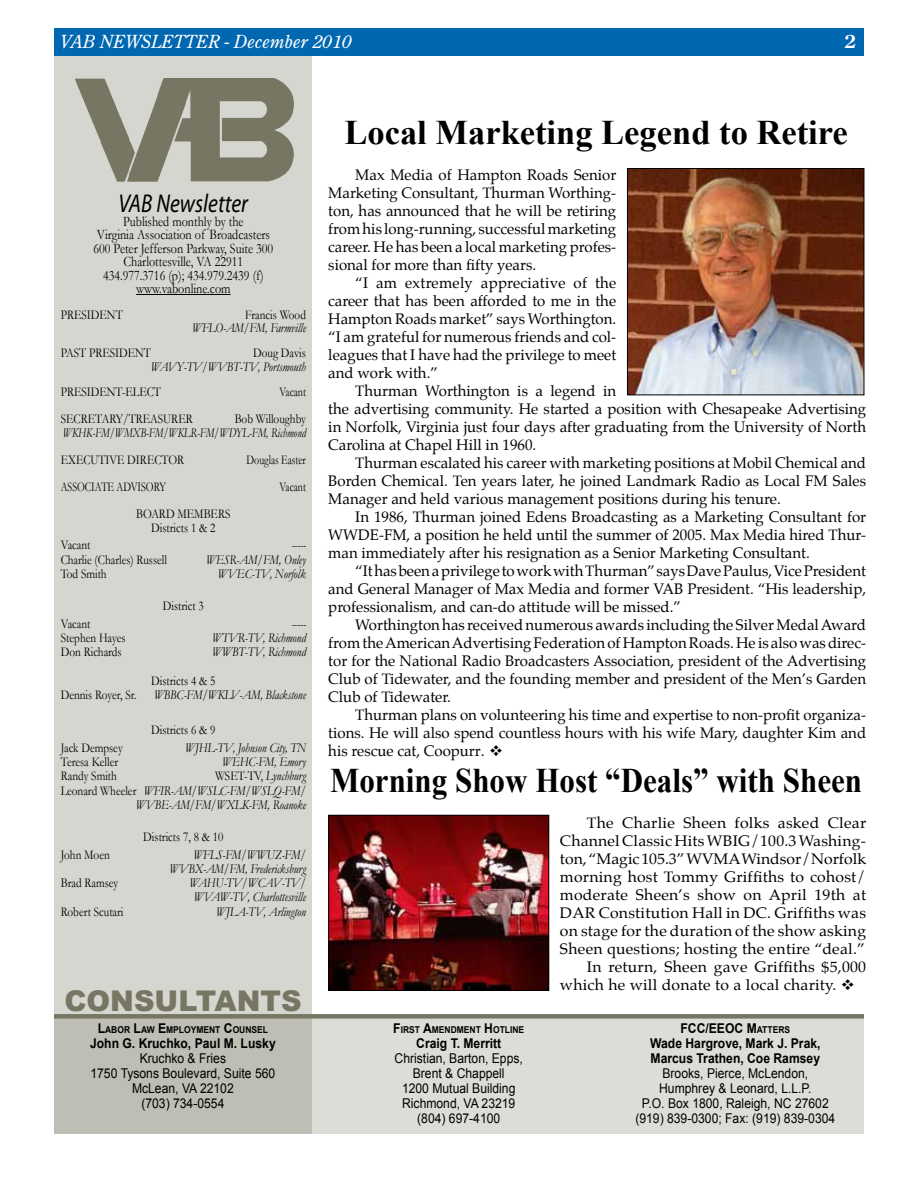
<style>
.page{position:relative;width:918px;height:1188px;background:#fff}
.page>*{position:absolute;margin:0;border:0;box-sizing:border-box;transform-origin:0 0}
.t1{font:700 34.5px "Times New Roman";color:#000;scale:.9 1}
.t2{font:700 34.5px "Times New Roman";color:#000}
.t3{font:900 28.5px "Arial";color:#767662}
.t4{font:italic 25.95px "Myriad";color:#000;scale:.83 1}
.t5{font:italic 18px "Century Old Style Std";color:#fff}
.t6{font:700 18px "Century Old Style Std";color:#fff}
.t7{font:15px/18px "Palatino";color:#000;text-align:justify}
.t8{font:15px "Palatino";color:#000;scale:1.05 1}
.t9{font:14.55px/13.5px "Garamond";color:#000;text-align:center;scale:.83 1}
.t10{font:italic 13.5px/14.2px "Garamond";color:#000;text-align:right;scale:.83 1}
.t11{font:13.5px/13.5px "Garamond";color:#000;text-align:center;scale:.83 1}
.t12{font:13.5px/15px "Arial";color:#000;text-align:center;scale:.9 1}
.t13{font:700 13.5px/15px "Arial";color:#000;text-align:center;scale:.9 1}
.t14{font:13.5px "Garamond";color:#000;scale:.74 1}
.t15{font:italic 13.5px "Garamond";color:#000;scale:.77 1}
.t16{font:700 9.45px "Arial";color:#000;scale:.9 1}
.s1{font-style:normal}
.s2{font-size:13.5px}
.s3{font-style:inherit}
.s4{font-size:9.45px}
</style>
<div class="page">
<div style="left:54px;top:38px;width:258px;height:1096px;background:#d6d6d0"></div>
<svg style="left:54px;top:1019px;width:810px;height:115px;background:#d3d3cc"></svg>
<hr style="left:136px;top:294px;width:95px;height:1px;background:#000">
<img style="left:75px;top:78px;width:218px;height:103px">
<div style="left:54px;top:1014px;width:810px;height:5px;background:#767662"></div>
<div style="left:54px;top:28px;width:810px;height:28px;background:#0067b1"></div>
<img style="left:629px;top:170px;width:233px;height:223px">
<div style="left:627px;top:168px;width:237px;height:227px;border:1px solid #000"></div>
<img style="left:330px;top:817px;width:217px;height:172px">
<div style="left:328px;top:815px;width:221px;height:176px;border:1px solid #000"></div>
<p class="t5" style="left:60px;top:30px;width:293px">VAB NEWSLETTER - December 2010</p>
<p class="t6" style="left:845px;top:30px;width:13px">2</p>
<h3 class="t4" style="left:119px;top:191px;width:157px">VAB Newsletter</h3>
<p class="t9" style="left:93px;top:214px;width:218px">Published monthly by the<br>Virginia Association of Broadcasters<br>600 Peter Jefferson Parkway, Suite 300<br>Charlottesville, VA 22911<br>434.977.3716 (p); 434.979.2439 (f) www.vabonline.com</p>
<p class="t11" style="left:61px;top:307px;width:76px">PRESIDENT</p>
<p class="t11" style="left:245px;top:307px;width:75px">Francis Wood</p>
<p class="t10" style="left:192px;top:320px;width:139px">WFLO-AM/FM, Farmville</p>
<p class="t11" style="left:61px;top:346px;width:110px">PAST PRESIDENT</p>
<p class="t11" style="left:253px;top:346px;width:65px">Doug Davis</p>
<p class="t10" style="left:151px;top:359px;width:188px">WAVY-TV/WVBT-TV, Portsmouth</p>
<p class="t11" style="left:61px;top:385px;width:122px">PRESIDENT-ELECT</p>
<p class="t14" style="left:280px;top:383px;width:37px">Vacant</p>
<p class="t11" style="left:61px;top:412px;width:161px">SECRETARY/TREASURER</p>
<p class="t11" style="left:235px;top:412px;width:87px">Bob Willoughby</p>
<p class="t15" style="left:63px;top:425px;width:317px">WKHK-FM/WMXB-FM/WKLR-FM/WDYL-FM, Richmond</p>
<p class="t11" style="left:61px;top:453px;width:150px">EXECUTIVE DIRECTOR</p>
<p class="t14" style="left:247px;top:452px;width:82px">Douglas Easter</p>
<p class="t14" style="left:61px;top:479px;width:144px">ASSOCIATE ADVISORY</p>
<p class="t14" style="left:280px;top:479px;width:37px">Vacant</p>
<p class="t11" style="left:136px;top:507px;width:115px">BOARD MEMBERS<br>Districts 1 &amp; 2</p>
<p class="t11" style="left:61px;top:538px;width:37px">Vacant</p>
<p class="t10" style="left:291px;top:538px;width:19px">-----</p>
<p class="t11" style="left:61px;top:552px;width:130px">Charlie (Charles) Russell</p>
<p class="t10" style="left:206px;top:552px;width:122px">WESR-AM/FM, Onley</p>
<p class="t11" style="left:61px;top:567px;width:57px">Tod Smith</p>
<p class="t10" style="left:218px;top:566px;width:108px">WVEC-TV, Norfolk</p>
<p class="t11" style="left:163px;top:599px;width:51px">District 3</p>
<p class="t11" style="left:61px;top:616px;width:37px">Vacant</p>
<p class="t10" style="left:291px;top:616px;width:19px">-----</p>
<p class="t11" style="left:61px;top:631px;width:80px">Stephen Hayes</p>
<p class="t10" style="left:212px;top:630px;width:114px">WTVR-TV, Richmond</p>
<p class="t11" style="left:61px;top:645px;width:75px">Don Richards</p>
<p class="t10" style="left:212px;top:644px;width:115px">WWBT-TV, Richmond</p>
<p class="t11" style="left:151px;top:673px;width:79px">Districts 4 &amp; 5</p>
<p class="t11" style="left:61px;top:688px;width:93px">Dennis Royer, Sr.</p>
<p class="t10" style="left:154px;top:687px;width:185px">WBBC-FM/WKLV-AM, Blackstone</p>
<p class="t11" style="left:151px;top:723px;width:79px">Districts 6 &amp; 9</p>
<p class="t11" style="left:61px;top:741px;width:76px">Jack Dempsey</p>
<p class="t10" style="left:185px;top:740px;width:147px">WJHL-TV, Johnson City, TN</p>
<p class="t11" style="left:61px;top:755px;width:71px">Teresa Keller</p>
<p class="t10" style="left:222px;top:755px;width:103px">WEHC-FM, Emory</p>
<p class="t11" style="left:61px;top:769px;width:69px">Randy Smith</p>
<p class="t10" style="left:61px;top:769px;width:297px"><span class="s1">WSET-TV,</span> Lynchburg<br><span class="s1">Leonard Wheeler</span> WFIR-AM/WSLC-FM/WSLQ-FM/<br>WVBE-AM/FM/WXLK-FM, Roanoke</p>
<p class="t11" style="left:143px;top:830px;width:98px">Districts 7, 8 &amp; 10</p>
<p class="t11" style="left:61px;top:848px;width:61px">John Moen</p>
<p class="t10" style="left:169px;top:847px;width:166px">WFLS-FM/WWUZ-FM/<br>WVBX-AM/FM, Fredericksburg</p>
<p class="t11" style="left:61px;top:876px;width:71px">Brad Ramsey</p>
<p class="t10" style="left:189px;top:876px;width:142px;text-align:center">WAHU-TV/WCAV-TV/<br>WVAW-TV, Charlottesville</p>
<p class="t11" style="left:61px;top:905px;width:77px">Robert Scutari</p>
<p class="t10" style="left:216px;top:904px;width:110px">WJLA-TV, Arlington</p>
<h2 class="t3" style="left:64px;top:985px;width:239px">CONSULTANTS</h2>
<p class="t16" style="left:98px;top:1024px;width:191px"><span class="s2">L</span>ABOR <span class="s2">L</span>AW <span class="s2">E</span>MPLOYMENT <span class="s2">C</span>OUNSEL</p>
<p class="t13" style="left:90px;top:1036px;width:208px">John G. Kruchko, Paul M. Lusky</p>
<p class="t12" style="left:90px;top:1051px;width:207px">Kruchko &amp; Fries<br>1750 Tysons Boulevard, Suite 560<br>McLean, VA 22102<br>(703) 734-0554</p>
<h1 class="t2" style="left:344px;top:109px;width:505px">Local Marketing Legend to Retire</h1>
<p class="t7" style="left:328px;top:166px;width:289px;text-indent:27px">Max Media of Hampton Roads Senior Marketing Consultant, Thurman Worthing&shy;ton, has announced that he will be retiring from his long-running, successful marketing career. He has been a local marketing profes&shy;sional for more than fifty years.</p>
<p class="t7" style="left:328px;top:274px;width:290px;text-indent:27px">“I am extremely appreciative of the career that has been afforded to me in the Hampton Roads market” says Worthington. “I am grateful for numerous friends and col&shy;leagues that I have had the privilege to meet and work with.”</p>
<p class="t7" style="left:328px;top:382px;width:539px;text-align:left;text-indent:27px">Thurman Worthington is a legend in<br>the advertising community. He started a position with Chesapeake Advertising in Norfolk, Virginia just four days after graduating from the University of North Carolina at Chapel Hill in 1960.</p>
<p class="t7" style="left:328px;top:454px;width:539px;text-indent:27px">Thurman escalated his career with marketing positions at Mobil Chemical and Borden Chemical. Ten years later, he joined Landmark Radio as Local FM Sales Manager and held various management positions during his tenure.</p>
<p class="t7" style="left:328px;top:508px;width:539px;text-indent:27px">In 1986, Thurman joined Edens Broadcasting as a Marketing Consultant for WWDE-FM, a position he held until the summer of 2005. Max Media hired Thur&shy;man immediately after his resignation as a Senior Marketing Consultant.</p>
<p class="t7" style="left:328px;top:562px;width:539px;text-indent:27px">“It has been a privilege to work with Thurman” says Dave Paulus, Vice President and General Manager of Max Media and former VAB President. “His leadership, professionalism, and can-do attitude will be missed.”</p>
<p class="t7" style="left:328px;top:616px;width:539px;text-indent:27px">Worthington has received numerous awards including the Silver Medal Award from the American Advertising Federation of Hampton Roads. He is also was direc&shy;tor for the National Radio Broadcasters Association, president of the Advertising Club of Tidewater, and the founding member and president of the Men’s Garden Club of Tidewater.</p>
<p class="t7" style="left:328px;top:706px;width:539px;text-indent:27px">Thurman plans on volunteering his time and expertise to non-profit organiza&shy;tions. He will also spend countless hours with his wife Mary, daughter Kim and his rescue cat, Coopurr. ❖</p>
<h1 class="t1" style="left:330px;top:757px;width:593px">Morning Show Host “Deals” with Sheen</h1>
<p class="t16" style="left:393px;top:1024px;width:146px"><span class="s2">F</span>IRST <span class="s2">A</span>MENDMENT <span class="s2">H</span>OTLINE</p>
<p class="t13" style="left:416px;top:1036px;width:96px">Craig T. Merritt</p>
<p class="t12" style="left:395px;top:1051px;width:144px">Christian, Barton, Epps,<br>Brent &amp; Chappell<br>1200 Mutual Building<br>Richmond, VA 23219 (804) 697-4100</p>
<p class="t8" style="left:587px;top:810px;width:267px">The Charlie Sheen folks asked Clear</p>
<p class="t8" style="left:560px;top:828px;width:293px">Channel Classic Hits WBIG/100.3 Washing-</p>
<p class="t8" style="left:560px;top:846px;width:293px">ton, “Magic 105.3” WVMA Windsor/Norfolk</p>
<p class="t8" style="left:560px;top:864px;width:293px">morning host Tommy Griffiths to cohost/</p>
<p class="t8" style="left:560px;top:882px;width:293px">moderate Sheen’s show on April 19th at</p>
<p class="t8" style="left:560px;top:900px;width:293px">DAR Constitution Hall in DC. Griffiths was</p>
<p class="t8" style="left:560px;top:918px;width:293px">on stage for the duration of the show asking</p>
<p class="t8" style="left:560px;top:936px;width:292px">Sheen questions; hosting the entire “deal.”</p>
<p class="t8" style="left:587px;top:954px;width:267px">In return, Sheen gave Griffiths $5,000</p>
<p class="t8" style="left:560px;top:972px;width:282px">which he will donate to a local charity. ❖</p>
<p class="t13" style="left:650px;top:1021px;width:191px"><span class="s3">FCC/EEOC M</span><span class="s4">ATTERS<br></span>Wade Hargrove, Mark J. Prak,<br>Marcus Trathen, Coe Ramsey</p>
<p class="t12" style="left:635px;top:1066px;width:224px">Brooks, Pierce, McLendon,<br>Humphrey &amp; Leonard, L.L.P.<br>P.O. Box 1800, Raleigh, NC 27602 (919) 839-0300; Fax: (919) 839-0304</p>
</div>
